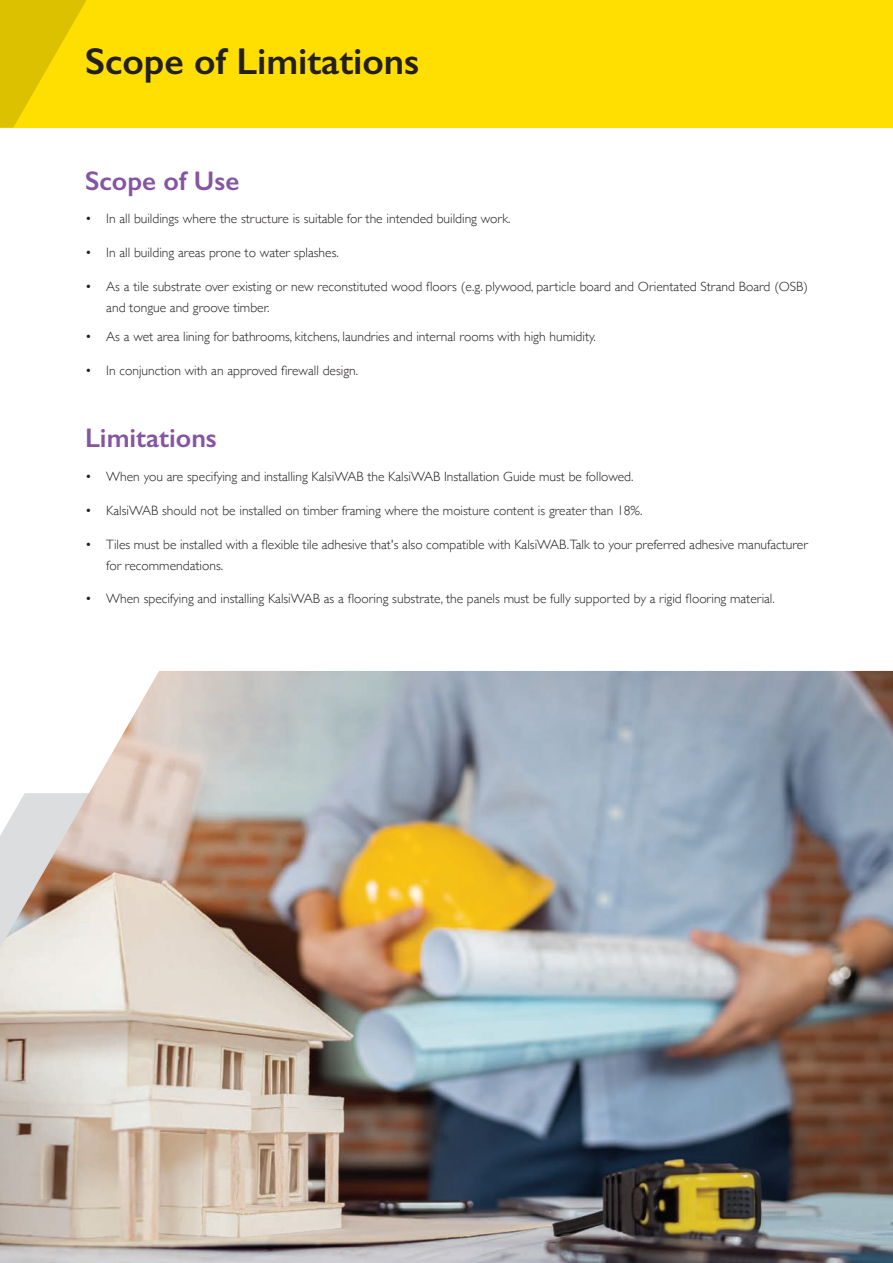
<style>
.page{position:relative;width:893px;height:1263px;background:#fff}
.page>*{position:absolute;margin:0;border:0;box-sizing:border-box;transform-origin:0 0}
.t1{font:600 37.5px "Gill Sans";color:#231f20}
.t2{font:600 27px "Gill Sans";color:#8555a2}
.t3{font:300 13.5px/21px "Gill Sans";color:#231f20}
</style>
<div class="page">
<div style="left:0;top:0;width:893px;height:128px;background:#ffdf01"></div>
<svg style="left:0;top:0;width:87px;height:128px"></svg>
<img style="left:0;top:671px;width:893px;height:592px">
<h1 class="t1" style="left:85px;top:39px;width:336px">Scope of Limitations</h1>
<h2 class="t2" style="left:85px;top:164px;width:156px">Scope of Use</h2>
<p class="t3" style="left:85px;top:208px;width:427px">• In all buildings where the structure is suitable for the intended building work.</p>
<p class="t3" style="left:85px;top:242px;width:255px">• In all building areas prone to water splashes.</p>
<p class="t3" style="left:106px;top:275px;width:703px;text-indent:-21px">• As a tile substrate over existing or new reconstituted wood floors (e.g. plywood, particle board and Orientated Strand Board (OSB) and tongue and groove timber.</p>
<p class="t3" style="left:85px;top:326px;width:512px">• As a wet area lining for bathrooms, kitchens, laundries and internal rooms with high humidity.</p>
<p class="t3" style="left:85px;top:360px;width:275px">• In conjunction with an approved firewall design.</p>
<h2 class="t2" style="left:85px;top:422px;width:133px">Limitations</h2>
<p class="t3" style="left:85px;top:465px;width:550px">• When you are specifying and installing KalsiWAB the KalsiWAB Installation Guide must be followed.</p>
<p class="t3" style="left:85px;top:499px;width:559px">• KalsiWAB should not be installed on timber framing where the moisture content is greater than 18%.</p>
<p class="t3" style="left:106px;top:533px;width:703px;text-indent:-21px">• Tiles must be installed with a flexible tile adhesive that's also compatible with KalsiWAB.Talk to your preferred adhesive manufacturer for recommendations.</p>
<p class="t3" style="left:85px;top:588px;width:691px">• When specifying and installing KalsiWAB as a flooring substrate, the panels must be fully supported by a rigid flooring material.</p>
</div>
